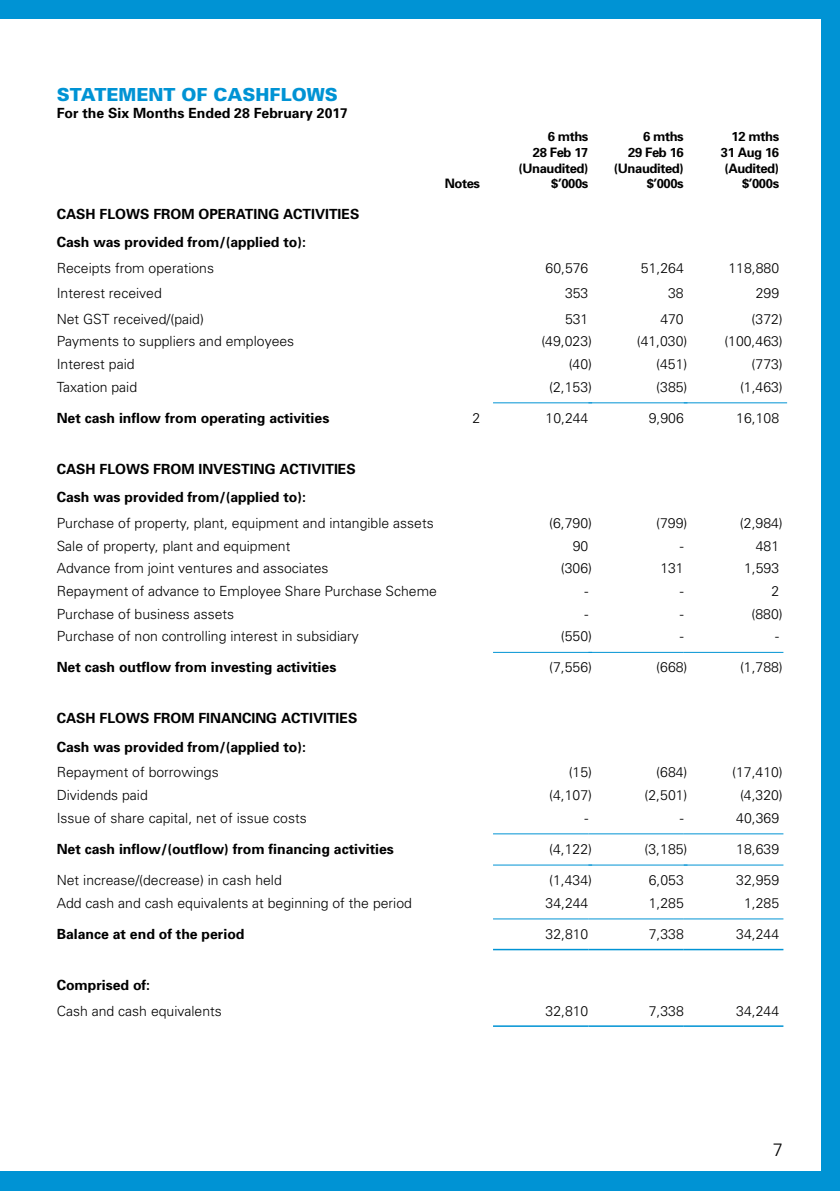
<style>
.page{position:relative;width:840px;height:1191px;background:#fff}
.page>*{position:absolute;margin:0;border:0;box-sizing:border-box;transform-origin:0 0}
.t1{font:900 18px "Univers";color:#0093d4}
.t2{font:300 18px "Univers";color:#000}
.t3{font:300 14px "Univers";color:#000}
.t4{font:700 14px/28.4px "Univers";color:#000}
.t5{font:700 13px/15.6px "Univers";letter-spacing:-.03em;color:#000;text-align:right}
</style>
<div class="page">
<div style="left:0;top:0;width:839px;height:1191px;background:#0093d4"></div>
<div style="left:0;top:20px;width:819px;height:1151px;background:#fff"></div>
<hr style="left:492px;top:402px;width:99px;height:1px;background:#0093d4">
<hr style="left:588px;top:402px;width:99px;height:1px;background:#0093d4">
<hr style="left:683px;top:402px;width:103px;height:1px;background:#0093d4">
<hr style="left:492px;top:652px;width:99px;height:1px;background:#0093d4">
<hr style="left:588px;top:652px;width:95px;height:1px;background:#0093d4">
<hr style="left:683px;top:652px;width:100px;height:1px;background:#0093d4">
<hr style="left:492px;top:833px;width:96px;height:1px;background:#0093d4">
<hr style="left:588px;top:833px;width:95px;height:1px;background:#0093d4">
<hr style="left:683px;top:833px;width:100px;height:1px;background:#0093d4">
<hr style="left:492px;top:864px;width:99px;height:1px;background:#0093d4">
<hr style="left:588px;top:864px;width:99px;height:1px;background:#0093d4">
<hr style="left:683px;top:864px;width:100px;height:1px;background:#0093d4">
<hr style="left:492px;top:918px;width:96px;height:1px;background:#0093d4">
<hr style="left:588px;top:918px;width:95px;height:1px;background:#0093d4">
<hr style="left:683px;top:918px;width:100px;height:1px;background:#0093d4">
<hr style="left:492px;top:948px;width:96px;height:2px;background:#0093d4">
<hr style="left:588px;top:948px;width:95px;height:2px;background:#0093d4">
<hr style="left:683px;top:948px;width:100px;height:2px;background:#0093d4">
<hr style="left:492px;top:1025px;width:96px;height:2px;background:#0093d4">
<hr style="left:588px;top:1025px;width:95px;height:2px;background:#0093d4">
<hr style="left:683px;top:1025px;width:100px;height:2px;background:#0093d4">
<p class="t1" style="left:57px;top:83px;width:282px">STATEMENT OF CASHFLOWS</p>
<p class="t4" style="left:57px;top:99px;width:292px">For the Six Months Ended 28 February 2017</p>
<p class="t5" style="left:444px;top:176px;width:37px">Notes</p>
<p class="t5" style="left:518px;top:129px;width:71px">6 mths<br>28 Feb 17 (Unaudited) $’000s</p>
<p class="t5" style="left:613px;top:129px;width:71px">6 mths<br>29 Feb 16 (Unaudited) $’000s</p>
<p class="t5" style="left:720px;top:129px;width:60px">12 mths<br>31 Aug 16 (Audited) $’000s</p>
<p class="t4" style="left:57px;top:199px;width:304px">CASH FLOWS FROM OPERATING ACTIVITIES<br>Cash was provided from/(applied to):</p>
<p class="t3" style="left:57px;top:259px;width:159px">Receipts from operations</p>
<p class="t3" style="left:545px;top:259px;width:44px">60,576</p>
<p class="t3" style="left:640px;top:259px;width:44px">51,264</p>
<p class="t3" style="left:728px;top:259px;width:52px">118,880</p>
<p class="t3" style="left:57px;top:285px;width:107px">Interest received</p>
<p class="t3" style="left:564px;top:285px;width:25px">353</p>
<p class="t3" style="left:667px;top:285px;width:17px">38</p>
<p class="t3" style="left:755px;top:285px;width:25px">299</p>
<p class="t3" style="left:57px;top:310px;width:149px">Net GST received/(paid)</p>
<p class="t3" style="left:564px;top:310px;width:25px">531</p>
<p class="t3" style="left:660px;top:310px;width:25px">470</p>
<p class="t3" style="left:751px;top:310px;width:33px">(372)</p>
<p class="t3" style="left:57px;top:333px;width:239px">Payments to suppliers and employees</p>
<p class="t3" style="left:541px;top:333px;width:52px">(49,023)</p>
<p class="t3" style="left:636px;top:333px;width:52px">(41,030)</p>
<p class="t3" style="left:724px;top:333px;width:60px">(100,463)</p>
<p class="t3" style="left:57px;top:355px;width:79px">Interest paid</p>
<p class="t3" style="left:568px;top:355px;width:25px">(40)</p>
<p class="t3" style="left:656px;top:355px;width:33px">(451)</p>
<p class="t3" style="left:751px;top:355px;width:33px">(773)</p>
<p class="t3" style="left:57px;top:378px;width:82px">Taxation paid</p>
<p class="t3" style="left:549px;top:378px;width:44px">(2,153)</p>
<p class="t3" style="left:656px;top:378px;width:33px">(385)</p>
<p class="t3" style="left:739px;top:378px;width:44px">(1,463)</p>
<p class="t4" style="left:57px;top:403px;width:274px">Net cash inflow from operating activities</p>
<p class="t3" style="left:472px;top:409px;width:9px">2</p>
<p class="t3" style="left:545px;top:409px;width:44px">10,244</p>
<p class="t3" style="left:648px;top:409px;width:37px">9,906</p>
<p class="t3" style="left:735px;top:409px;width:44px">16,108</p>
<p class="t4" style="left:57px;top:454px;width:300px">CASH FLOWS FROM INVESTING ACTIVITIES<br>Cash was provided from/(applied to):</p>
<p class="t3" style="left:57px;top:514px;width:378px">Purchase of property, plant, equipment and intangible assets</p>
<p class="t3" style="left:549px;top:514px;width:44px">(6,790)</p>
<p class="t3" style="left:656px;top:514px;width:33px">(799)</p>
<p class="t3" style="left:739px;top:514px;width:44px">(2,984)</p>
<p class="t3" style="left:57px;top:537px;width:235px">Sale of property, plant and equipment</p>
<p class="t3" style="left:572px;top:537px;width:17px">90</p>
<p class="t3" style="left:679px;top:537px;width:5px">-</p>
<p class="t3" style="left:755px;top:537px;width:25px">481</p>
<p class="t3" style="left:57px;top:560px;width:273px">Advance from joint ventures and associates</p>
<p class="t3" style="left:560px;top:560px;width:33px">(306)</p>
<p class="t3" style="left:660px;top:560px;width:25px">131</p>
<p class="t3" style="left:743px;top:560px;width:37px">1,593</p>
<p class="t3" style="left:57px;top:582px;width:381px">Repayment of advance to Employee Share Purchase Scheme</p>
<p class="t3" style="left:584px;top:582px;width:5px">-</p>
<p class="t3" style="left:679px;top:582px;width:5px">-</p>
<p class="t3" style="left:770px;top:582px;width:9px">2</p>
<p class="t3" style="left:57px;top:605px;width:179px">Purchase of business assets</p>
<p class="t3" style="left:584px;top:605px;width:5px">-</p>
<p class="t3" style="left:679px;top:605px;width:5px">-</p>
<p class="t3" style="left:751px;top:605px;width:33px">(880)</p>
<p class="t3" style="left:57px;top:628px;width:303px">Purchase of non controlling interest in subsidiary</p>
<p class="t3" style="left:560px;top:628px;width:33px">(550)</p>
<p class="t3" style="left:679px;top:628px;width:5px">-</p>
<p class="t3" style="left:774px;top:628px;width:5px">-</p>
<p class="t4" style="left:57px;top:653px;width:281px">Net cash outflow from investing activities</p>
<p class="t3" style="left:549px;top:659px;width:44px">(7,556)</p>
<p class="t3" style="left:656px;top:659px;width:33px">(668)</p>
<p class="t3" style="left:739px;top:659px;width:44px">(1,788)</p>
<p class="t4" style="left:57px;top:704px;width:302px">CASH FLOWS FROM FINANCING ACTIVITIES<br>Cash was provided from/(applied to):</p>
<p class="t3" style="left:57px;top:764px;width:163px">Repayment of borrowings</p>
<p class="t3" style="left:568px;top:764px;width:25px">(15)</p>
<p class="t3" style="left:656px;top:764px;width:33px">(684)</p>
<p class="t3" style="left:731px;top:764px;width:52px">(17,410)</p>
<p class="t3" style="left:57px;top:786px;width:93px">Dividends paid</p>
<p class="t3" style="left:549px;top:786px;width:44px">(4,107)</p>
<p class="t3" style="left:644px;top:786px;width:44px">(2,501)</p>
<p class="t3" style="left:739px;top:786px;width:44px">(4,320)</p>
<p class="t3" style="left:57px;top:809px;width:251px">Issue of share capital, net of issue costs</p>
<p class="t3" style="left:584px;top:809px;width:5px">-</p>
<p class="t3" style="left:679px;top:809px;width:5px">-</p>
<p class="t3" style="left:735px;top:809px;width:44px">40,369</p>
<p class="t4" style="left:57px;top:834px;width:338px">Net cash inflow/(outflow) from financing activities</p>
<p class="t3" style="left:549px;top:840px;width:44px">(4,122)</p>
<p class="t3" style="left:644px;top:840px;width:44px">(3,185)</p>
<p class="t3" style="left:735px;top:840px;width:44px">18,639</p>
<p class="t3" style="left:57px;top:871px;width:226px">Net increase/(decrease) in cash held</p>
<p class="t3" style="left:549px;top:871px;width:44px">(1,434)</p>
<p class="t3" style="left:648px;top:871px;width:37px">6,053</p>
<p class="t3" style="left:735px;top:871px;width:44px">32,959</p>
<p class="t3" style="left:57px;top:894px;width:356px">Add cash and cash equivalents at beginning of the period</p>
<p class="t3" style="left:545px;top:894px;width:44px">34,244</p>
<p class="t3" style="left:648px;top:894px;width:37px">1,285</p>
<p class="t3" style="left:743px;top:894px;width:37px">1,285</p>
<p class="t4" style="left:57px;top:919px;width:189px">Balance at end of the period</p>
<p class="t3" style="left:545px;top:925px;width:44px">32,810</p>
<p class="t3" style="left:648px;top:925px;width:37px">7,338</p>
<p class="t3" style="left:735px;top:925px;width:44px">34,244</p>
<p class="t4" style="left:57px;top:970px;width:95px">Comprised of:</p>
<p class="t3" style="left:57px;top:1002px;width:166px">Cash and cash equivalents</p>
<p class="t3" style="left:545px;top:1002px;width:44px">32,810</p>
<p class="t3" style="left:648px;top:1002px;width:37px">7,338</p>
<p class="t3" style="left:735px;top:1002px;width:44px">34,244</p>
<p class="t2" style="left:772px;top:1138px;width:12px">7</p>
</div>
